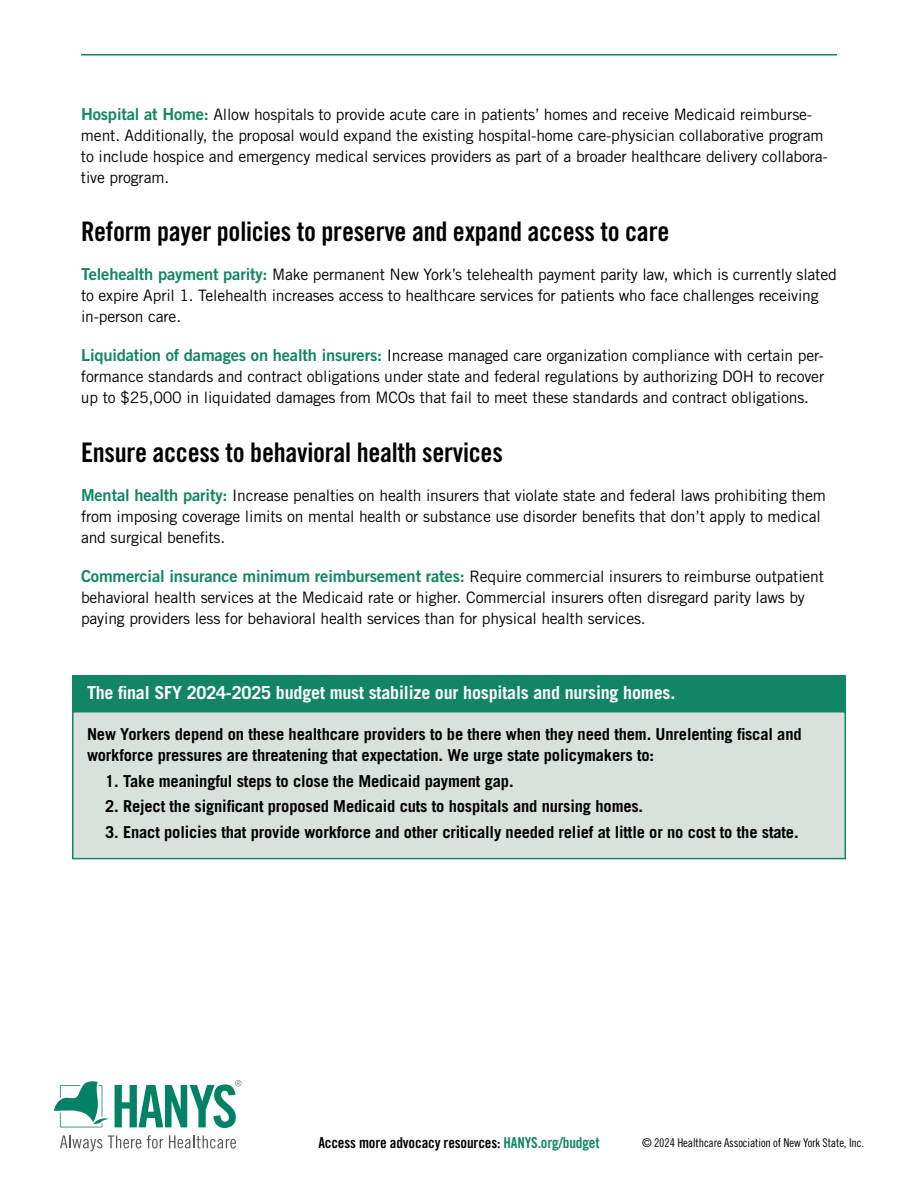
<style>
.page{position:relative;width:918px;height:1188px;background:#fff}
.page>*{position:absolute;margin:0;border:0;box-sizing:border-box;transform-origin:0 0}
.t1{font:27px "Trade Gothic LT Std Bd Cn 20";letter-spacing:-.01em;color:#000}
.t2{font:700 18px "Trade Gothic LT Std";letter-spacing:-.01em;color:#fff}
.t3{font:700 16.5px/21px "Trade Gothic LT Std";letter-spacing:-.01em;color:#000}
.t4{font:15.75px/21px "Trade Gothic LT Std";letter-spacing:-.01em;color:#000}
.t5{font:15px "Trade Gothic LT Std Bd Cn 20";letter-spacing:-.01em;color:#000}
.t6{font:12px "Trade Gothic LT Std Cn 18";letter-spacing:-.01em;color:#000}
.s1{font-family:"Trade Gothic LT Std Bd 2";font-size:16.5px;color:#128565}
.s2{color:#128565}
</style>
<div class="page">
<svg style="left:54px;top:1081px;width:54px;height:46px"></svg>
<svg style="left:60px;top:1135px;width:42px;height:16px"></svg>
<svg style="left:108px;top:1135px;width:33px;height:13px"></svg>
<svg style="left:147px;top:1135px;width:16px;height:13px"></svg>
<svg style="left:169px;top:1135px;width:67px;height:13px"></svg>
<svg style="left:115px;top:1080px;width:126px;height:48px"></svg>
<div style="left:73px;top:712px;width:772px;height:147px;background:#d8e1dc"></div>
<div style="left:72px;top:711px;width:774px;height:148px;border:2px solid #128565"></div>
<div style="left:73px;top:676px;width:772px;height:34px;background:#128565"></div>
<div style="left:72px;top:675px;width:774px;height:36px;border:2px solid #128565"></div>
<hr style="left:81px;top:54px;width:756px;height:2px;background:#128565">
<p class="t4" style="left:81px;top:104px;width:748px"><span class="s1">Hospital at Home:</span> Allow hospitals to provide acute care in patients’ homes and receive Medicaid reimburse&shy;ment. Additionally, the proposal would expand the existing hospital-home care-physician collaborative program to include hospice and emergency medical services providers as part of a broader healthcare delivery collabora&shy;tive program.</p>
<h1 class="t1" style="left:81px;top:215px;width:590px">Reform payer policies to preserve and expand access to care</h1>
<p class="t4" style="left:81px;top:264px;width:757px"><span class="s1">Telehealth payment parity:</span> Make permanent New York’s telehealth payment parity law, which is currently slated to expire April 1. Telehealth increases access to healthcare services for patients who face challenges receiving in-person care.</p>
<p class="t4" style="left:81px;top:345px;width:745px;text-align:justify"><span class="s1">Liquidation of damages on health insurers:</span> Increase managed care organization compliance with certain per&shy;formance standards and contract obligations under state and federal regulations by authorizing DOH to recover up to $25,000 in liquidated damages from MCOs that fail to meet these standards and contract obligations.</p>
<h1 class="t1" style="left:81px;top:436px;width:423px">Ensure access to behavioral health services</h1>
<p class="t4" style="left:81px;top:485px;width:747px"><span class="s1">Mental health parity:</span> Increase penalties on health insurers that violate state and federal laws prohibiting them from imposing coverage limits on mental health or substance use disorder benefits that don’t apply to medical and surgical benefits.</p>
<p class="t4" style="left:81px;top:566px;width:745px"><span class="s1">Commercial insurance minimum reimbursement rates:</span> Require commercial insurers to reimburse outpatient behavioral health services at the Medicaid rate or higher. Commercial insurers often disregard parity laws by paying providers less for behavioral health services than for physical health services.</p>
<p class="t2" style="left:87px;top:682px;width:590px">The final SFY 2024-2025 budget must stabilize our hospitals and nursing homes.</p>
<p class="t3" style="left:87px;top:724px;width:716px">New Yorkers depend on these healthcare providers to be there when they need them. Unrelenting fiscal and workforce pressures are threatening that expectation. We urge state policymakers to:</p>
<p class="t3" style="left:105px;top:770px;width:410px">1. Take meaningful steps to close the Medicaid payment gap.</p>
<p class="t3" style="left:105px;top:795px;width:540px">2. Reject the significant proposed Medicaid cuts to hospitals and nursing homes.</p>
<p class="t3" style="left:105px;top:821px;width:695px">3. Enact policies that provide workforce and other critically needed relief at little or no cost to the state.</p>
<p class="t5" style="left:318px;top:1134px;width:283px">Access more advocacy resources: <span class="s2">HANYS.org/budget</span></p>
<p class="t6" style="left:642px;top:1136px;width:223px">© 2024 Healthcare Association of New York State, Inc.</p>
</div>
